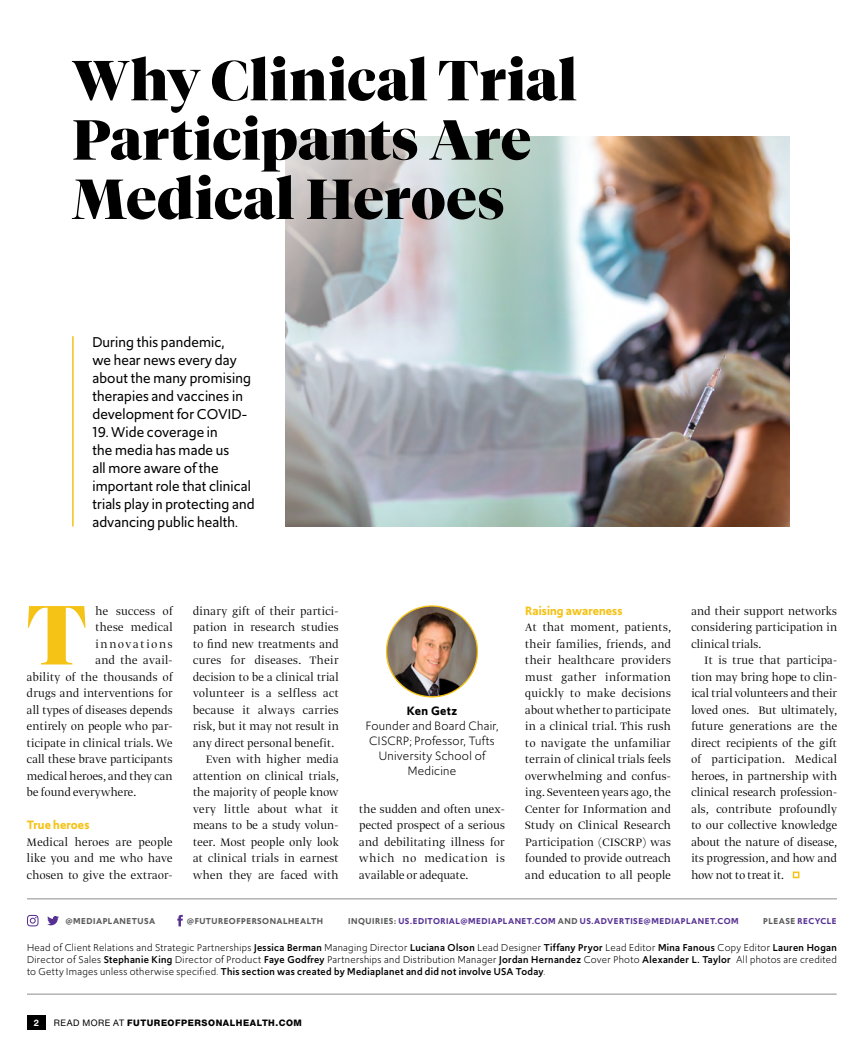
<style>
.page{position:relative;width:864px;height:1053px;background:#fff}
.page>*{position:absolute;margin:0;border:0;box-sizing:border-box;transform-origin:0 0}
.t1{font:900 83.25px "Tiempos Fine";color:#f5c216}
.t2{font:900 56.1px/59.4px "Tiempos Fine";letter-spacing:.015em;color:#000}
.t3{font:15px/18px "Upgrade";letter-spacing:.01em;color:#000}
.t4{font:300 12.75px/16.5px "Greta Display";letter-spacing:.025em;color:#000;text-align:justify}
.t5{font:12.75px/15px "Upgrade";letter-spacing:.025em;color:#000;text-align:center}
.t6{font:600 12.75px "Upgrade";letter-spacing:.01em;color:#f5c216}
.t7{font:300 12.75px "Greta Display";letter-spacing:.14em;color:#000}
.t8{font:600 12.75px "Upgrade";letter-spacing:.03em;color:#000}
.t9{font:10.5px/12px "Upgrade";letter-spacing:.03em;color:#000;text-align:justify}
.t10{font:600 9px "Upgrade";letter-spacing:.05em;color:#563193}
.t11{font:600 9px "Upgrade";letter-spacing:.05em;color:#58595b}
.t12{font:800 9px "Helvetica Neue MP Pro";letter-spacing:.06em;color:#000}
.t13{font:700 9px "Helvetica Neue MP Pro";color:#fff}
.s1{color:#f5c216}
.s2{color:#58595b}
.s3{font-weight:500}
.s4{font-weight:400}
</style>
<div class="page">
<img style="left:285px;top:136px;width:505px;height:390px">
<img style="left:387px;top:606px;width:90px;height:91px;border-radius:45px">
<div style="left:27px;top:1016px;width:19px;height:14px;background:#000"></div>
<hr style="left:27px;top:994px;width:810px;height:1px;background:#8a8c8e">
<hr style="left:27px;top:898px;width:810px;height:1px;background:#8a8c8e">
<svg style="left:177px;top:915px;width:6px;height:11px"></svg>
<svg style="left:47px;top:916px;width:12px;height:9px"></svg>
<svg style="left:27px;top:915px;width:12px;height:11px"></svg>
<hr style="left:72px;top:336px;width:2px;height:190px;background:#f5c216">
<h2 class="t2" style="left:72px;top:51px;width:506px">Why Clinical Trial<br>Participants Are<br>Medical Heroes</h2>
<p class="t3" style="left:92px;top:332px;width:160px">During this pandemic,<br>we hear news every day about the many promising therapies and vaccines in development for COVID-</p>
<p class="t3" style="left:92px;top:422px;width:164px">19. Wide coverage in<br>the media has made us<br>all more aware of the important role that clinical trials play in protecting and advancing public health.</p>
<h1 class="t1" style="left:27px;top:585px;width:61px">T</h1>
<p class="t4" style="left:96px;top:603px;width:79px">he success of</p>
<p class="t4" style="left:96px;top:619px;width:79px">these medical</p>
<p class="t7" style="left:96px;top:637px;width:79px">innovations</p>
<p class="t4" style="left:96px;top:652px;width:78px">and the avail-</p>
<p class="t4" style="left:27px;top:669px;width:147px">ability of the thousands of</p>
<p class="t4" style="left:27px;top:685px;width:147px">drugs and interventions for</p>
<p class="t4" style="left:27px;top:702px;width:147px">all types of diseases depends</p>
<p class="t4" style="left:27px;top:718px;width:147px">entirely on people who par-</p>
<p class="t4" style="left:27px;top:735px;width:147px">ticipate in clinical trials. We</p>
<p class="t4" style="left:27px;top:751px;width:147px">call these brave participants</p>
<p class="t4" style="left:27px;top:768px;width:147px">medical heroes, and they can</p>
<p class="t4" style="left:27px;top:784px;width:111px">be found everywhere.</p>
<p class="t6" style="left:27px;top:817px;width:64px">True heroes</p>
<p class="t4" style="left:27px;top:834px;width:147px">Medical heroes are people like you and me who have chosen to give the extraor-</p>
<p class="t4" style="left:193px;top:603px;width:147px">dinary gift of their partici-</p>
<p class="t4" style="left:193px;top:619px;width:147px">pation in research studies</p>
<p class="t4" style="left:193px;top:636px;width:147px">to find new treatments and</p>
<p class="t4" style="left:193px;top:652px;width:147px">cures for diseases. Their</p>
<p class="t4" style="left:193px;top:669px;width:147px">decision to be a clinical trial</p>
<p class="t4" style="left:193px;top:685px;width:147px">volunteer is a selfless act</p>
<p class="t4" style="left:193px;top:702px;width:147px">because it always carries</p>
<p class="t4" style="left:193px;top:718px;width:147px">risk, but it may not result in</p>
<p class="t4" style="left:193px;top:735px;width:143px">any direct personal benefit.</p>
<p class="t4" style="left:206px;top:751px;width:134px">Even with higher media</p>
<p class="t4" style="left:193px;top:768px;width:147px">attention on clinical trials,</p>
<p class="t4" style="left:193px;top:784px;width:147px">the majority of people know</p>
<p class="t4" style="left:193px;top:801px;width:147px">very little about what it</p>
<p class="t4" style="left:193px;top:817px;width:147px">means to be a study volun-</p>
<p class="t4" style="left:193px;top:834px;width:147px">teer. Most people only look</p>
<p class="t4" style="left:193px;top:850px;width:147px">at clinical trials in earnest</p>
<p class="t4" style="left:193px;top:867px;width:147px">when they are faced with</p>
<p class="t8" style="left:407px;top:703px;width:52px">Ken Getz</p>
<p class="t5" style="left:366px;top:718px;width:134px">Founder and Board Chair,<br>CISCRP; Professor, Tufts<br>University School of<br>Medicine</p>
<p class="t4" style="left:359px;top:801px;width:147px">the sudden and often unex&shy;pected prospect of a serious and debilitating illness for which no medication is available or adequate.</p>
<p class="t6" style="left:525px;top:602px;width:99px">Raising awareness</p>
<p class="t4" style="left:525px;top:619px;width:147px">At that moment, patients, their families, friends, and their healthcare providers must gather information quickly to make decisions about whether to participate in a clinical trial. This rush to navigate the unfamiliar terrain of clinical trials feels overwhelming and confus&shy;ing. Seventeen years ago, the Center for Information and Study on Clinical Research Participation (CISCRP) was founded to provide outreach and education to all people</p>
<p class="t4" style="left:691px;top:603px;width:147px">and their support networks considering participation in clinical trials.</p>
<p class="t4" style="left:691px;top:652px;width:147px;text-indent:13px">It is true that participa&shy;tion may bring hope to clin&shy;ical trial volunteers and their loved ones. But ultimately, future generations are the direct recipients of the gift of participation. Medical heroes, in partnership with clinical research profession&shy;als, contribute profoundly to our collective knowledge about the nature of disease, its progression, and how and how not to treat it. <span class="s1">■</span></p>
<p class="t11" style="left:65px;top:915px;width:91px">@MEDIAPLANETUSA</p>
<p class="t11" style="left:187px;top:915px;width:138px">@FUTUREOFPERSONALHEALTH</p>
<p class="t10" style="left:348px;top:915px;width:392px"><span class="s2">INQUIRIES:</span> US.EDITORIAL@MEDIAPLANET.COM <span class="s2">AND</span> US.ADVERTISE@MEDIAPLANET.COM</p>
<p class="t10" style="left:763px;top:915px;width:75px"><span class="s2">PLEASE</span> RECYCLE</p>
<p class="t9" style="left:27px;top:942px;width:812px">Head of Client Relations and Strategic Partnerships <span class="s3">Jessica Berman</span> Managing Director <span class="s3">Luciana Olson</span> Lead Designer <span class="s3">Tiffany Pryor</span> Lead Editor <span class="s3">Mina Fanous</span> Copy Editor <span class="s3">Lauren Hogan </span>Director of Sales <span class="s3">Stephanie King</span> Director of Product <span class="s3">Faye Godfrey</span> Partnerships and Distribution Manager <span class="s3">Jordan Hernandez</span> Cover Photo <span class="s3">Alexander L. Taylor</span> All photos are credited to Getty Images unless otherwise specified. <span class="s3">This section was created by Mediaplanet and did not involve USA Today</span>.</p>
<p class="t13" style="left:34px;top:1017px;width:7px">2</p>
<p class="t12" style="left:54px;top:1018px;width:249px"><span class="s4">READ MORE AT</span> FUTUREOFPERSONALHEALTH.COM</p>
</div>
